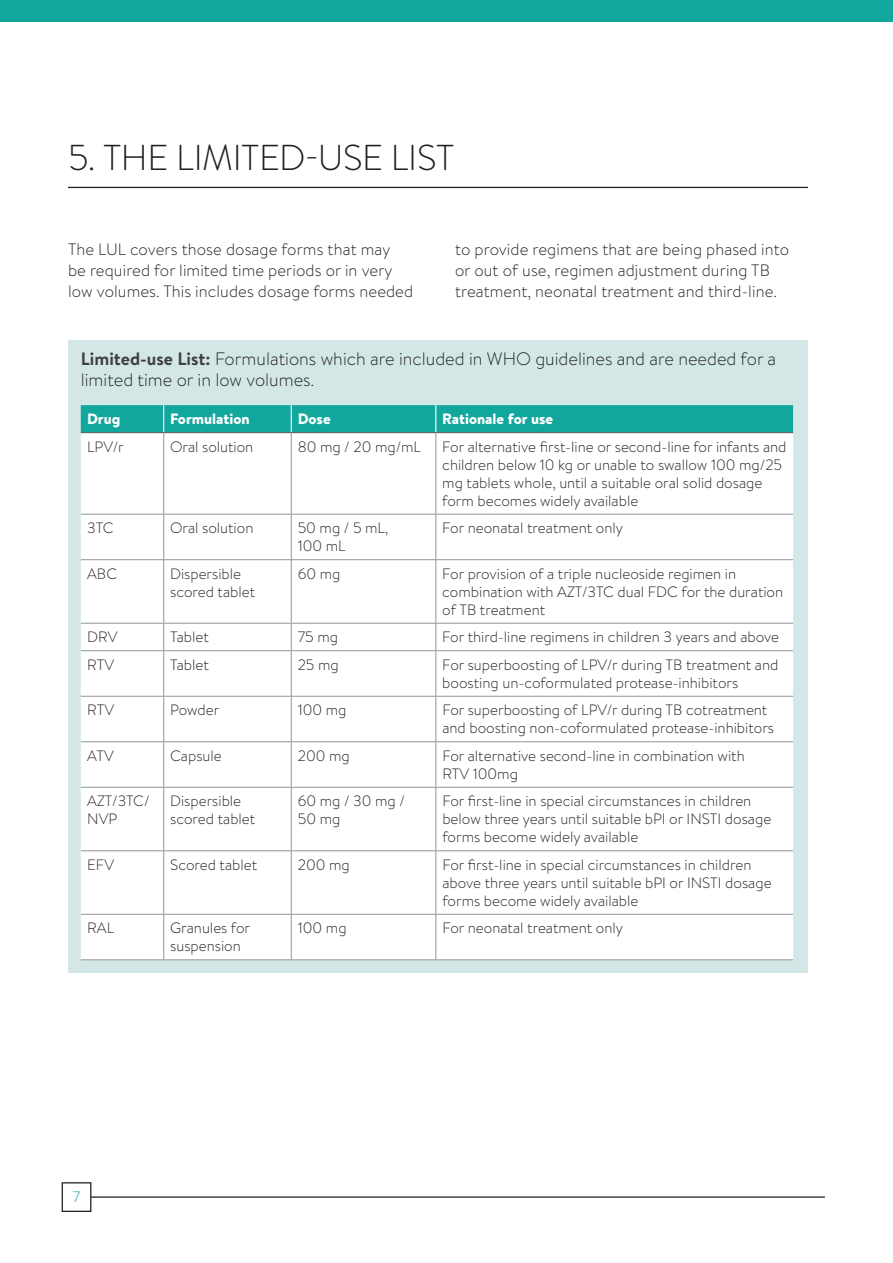
<style>
.page{position:relative;width:893px;height:1263px;background:#fff}
.page>*{position:absolute;margin:0;border:0;box-sizing:border-box;transform-origin:0 0}
.t1{font:300 36px "Brandon Text";letter-spacing:-.01em;color:#231f20}
.t2{font:300 18px/21px "Brandon Text";color:#231f20}
.t3{font:300 16.5px/21px "Brandon Text";letter-spacing:.005em;color:#231f20}
.t4{font:300 15px/18px "Brandon Text";color:#231f20}
.t5{font:900 15px "Brandon Text";color:#fff}
.t6{font:300 15px "Brandon Text";color:#12a79d}
.s1{font-weight:700;color:#3e3e3f}
</style>
<div class="page">
<div style="left:0;top:0;width:893px;height:21px;background:#12a79d"></div>
<hr style="left:68px;top:187px;width:740px;height:1px;background:#231f20">
<div style="left:68px;top:340px;width:740px;height:633px;background:#d3e8e6"></div>
<div style="left:81px;top:433px;width:712px;height:526px;background:#fff"></div>
<div style="left:81px;top:405px;width:712px;height:27px;background:#12a79d"></div>
<hr style="left:81px;top:432px;width:83px;height:1px;background:#57585a">
<hr style="left:164px;top:432px;width:127px;height:1px;background:#57585a">
<hr style="left:291px;top:432px;width:145px;height:1px;background:#57585a">
<hr style="left:436px;top:432px;width:357px;height:1px;background:#57585a">
<hr style="left:163px;top:433px;width:1px;height:81px;background:#939598">
<hr style="left:291px;top:433px;width:1px;height:81px;background:#939598">
<hr style="left:435px;top:433px;width:1px;height:81px;background:#939598">
<hr style="left:81px;top:514px;width:83px;height:1px;background:#939598">
<hr style="left:164px;top:514px;width:127px;height:1px;background:#939598">
<hr style="left:163px;top:515px;width:1px;height:44px;background:#939598">
<hr style="left:291px;top:514px;width:145px;height:1px;background:#939598">
<hr style="left:291px;top:515px;width:1px;height:44px;background:#939598">
<hr style="left:436px;top:514px;width:357px;height:1px;background:#939598">
<hr style="left:435px;top:515px;width:1px;height:44px;background:#939598">
<hr style="left:81px;top:559px;width:83px;height:1px;background:#939598">
<hr style="left:164px;top:559px;width:127px;height:1px;background:#939598">
<hr style="left:163px;top:560px;width:1px;height:63px;background:#939598">
<hr style="left:291px;top:559px;width:145px;height:1px;background:#939598">
<hr style="left:291px;top:560px;width:1px;height:63px;background:#939598">
<hr style="left:436px;top:559px;width:357px;height:1px;background:#939598">
<hr style="left:435px;top:560px;width:1px;height:63px;background:#939598">
<hr style="left:81px;top:623px;width:83px;height:1px;background:#939598">
<hr style="left:164px;top:623px;width:127px;height:1px;background:#939598">
<svg style="left:163px;top:624px;width:1px;height:26px"></svg>
<hr style="left:291px;top:623px;width:145px;height:1px;background:#939598">
<svg style="left:291px;top:624px;width:1px;height:26px"></svg>
<hr style="left:436px;top:623px;width:357px;height:1px;background:#939598">
<svg style="left:435px;top:624px;width:1px;height:26px"></svg>
<hr style="left:81px;top:650px;width:83px;height:1px;background:#939598">
<hr style="left:164px;top:650px;width:127px;height:1px;background:#939598">
<hr style="left:163px;top:651px;width:1px;height:45px;background:#939598">
<hr style="left:291px;top:650px;width:145px;height:1px;background:#939598">
<hr style="left:291px;top:651px;width:1px;height:45px;background:#939598">
<hr style="left:436px;top:650px;width:357px;height:1px;background:#939598">
<hr style="left:435px;top:651px;width:1px;height:45px;background:#939598">
<hr style="left:81px;top:696px;width:83px;height:1px;background:#939598">
<hr style="left:164px;top:696px;width:127px;height:1px;background:#939598">
<hr style="left:163px;top:697px;width:1px;height:44px;background:#939598">
<hr style="left:291px;top:696px;width:145px;height:1px;background:#939598">
<hr style="left:291px;top:697px;width:1px;height:44px;background:#939598">
<hr style="left:436px;top:696px;width:357px;height:1px;background:#939598">
<hr style="left:435px;top:697px;width:1px;height:44px;background:#939598">
<hr style="left:81px;top:741px;width:83px;height:1px;background:#939598">
<hr style="left:164px;top:741px;width:127px;height:1px;background:#939598">
<hr style="left:163px;top:742px;width:1px;height:45px;background:#939598">
<hr style="left:291px;top:741px;width:145px;height:1px;background:#939598">
<hr style="left:291px;top:742px;width:1px;height:45px;background:#939598">
<hr style="left:436px;top:741px;width:357px;height:1px;background:#939598">
<hr style="left:435px;top:742px;width:1px;height:45px;background:#939598">
<hr style="left:81px;top:787px;width:83px;height:1px;background:#939598">
<hr style="left:164px;top:787px;width:127px;height:1px;background:#939598">
<hr style="left:163px;top:788px;width:1px;height:62px;background:#939598">
<hr style="left:291px;top:787px;width:145px;height:1px;background:#939598">
<hr style="left:291px;top:788px;width:1px;height:62px;background:#939598">
<hr style="left:436px;top:787px;width:357px;height:1px;background:#939598">
<hr style="left:435px;top:788px;width:1px;height:62px;background:#939598">
<hr style="left:81px;top:850px;width:83px;height:1px;background:#939598">
<hr style="left:164px;top:850px;width:127px;height:1px;background:#939598">
<hr style="left:163px;top:851px;width:1px;height:63px;background:#939598">
<hr style="left:291px;top:850px;width:145px;height:1px;background:#939598">
<hr style="left:291px;top:851px;width:1px;height:63px;background:#939598">
<hr style="left:436px;top:850px;width:357px;height:1px;background:#939598">
<hr style="left:435px;top:851px;width:1px;height:63px;background:#939598">
<hr style="left:81px;top:914px;width:83px;height:1px;background:#939598">
<hr style="left:164px;top:914px;width:127px;height:1px;background:#939598">
<hr style="left:163px;top:915px;width:1px;height:44px;background:#939598">
<hr style="left:291px;top:914px;width:145px;height:1px;background:#939598">
<hr style="left:291px;top:915px;width:1px;height:44px;background:#939598">
<hr style="left:436px;top:914px;width:357px;height:1px;background:#939598">
<hr style="left:435px;top:915px;width:1px;height:44px;background:#939598">
<hr style="left:81px;top:959px;width:83px;height:1px;background:#939598">
<hr style="left:164px;top:959px;width:127px;height:1px;background:#939598">
<hr style="left:291px;top:959px;width:145px;height:1px;background:#939598">
<hr style="left:436px;top:959px;width:357px;height:1px;background:#939598">
<hr style="left:85px;top:1196px;width:740px;height:2px;background:#231f20">
<div style="left:62px;top:1183px;width:29px;height:28px;background:#fff"></div>
<div style="left:62px;top:1182px;width:29px;height:30px;border:1px solid #231f20"></div>
<h1 class="t1" style="left:68px;top:133px;width:388px">5. THE LIMITED-USE LIST</h1>
<p class="t3" style="left:68px;top:238px;width:347px">The LUL covers those dosage forms that may<br>be required for limited time periods or in very low volumes. This includes dosage forms needed</p>
<p class="t3" style="left:455px;top:238px;width:336px">to provide regimens that are being phased into or out of use, regimen adjustment during TB treatment, neonatal treatment and third-line.</p>
<p class="t2" style="left:81px;top:348px;width:697px"><span class="s1">Limited-use List:</span> Formulations which are included in WHO guidelines and are needed for a limited time or in low volumes.</p>
<p class="t5" style="left:87px;top:408px;width:35px">Drug</p>
<p class="t5" style="left:170px;top:408px;width:81px">Formulation</p>
<p class="t5" style="left:298px;top:408px;width:35px">Dose</p>
<p class="t5" style="left:442px;top:408px;width:112px">Rationale for use</p>
<p class="t4" style="left:87px;top:437px;width:38px">LPV/r</p>
<p class="t4" style="left:170px;top:437px;width:85px">Oral solution</p>
<p class="t4" style="left:298px;top:437px;width:125px">80 mg / 20 mg/mL</p>
<p class="t4" style="left:442px;top:437px;width:346px">For alternative first-line or second-line for infants and children below 10 kg or unable to swallow 100 mg/25 mg tablets whole, until a suitable oral solid dosage form becomes widely available</p>
<p class="t4" style="left:87px;top:518px;width:28px">3TC</p>
<p class="t4" style="left:170px;top:518px;width:85px">Oral solution</p>
<p class="t4" style="left:298px;top:518px;width:92px">50 mg / 5 mL,<br>100 mL</p>
<p class="t4" style="left:442px;top:518px;width:182px">For neonatal treatment only</p>
<p class="t4" style="left:87px;top:564px;width:31px">ABC</p>
<p class="t4" style="left:170px;top:564px;width:87px">Dispersible scored tablet</p>
<p class="t4" style="left:298px;top:564px;width:44px">60 mg</p>
<p class="t4" style="left:442px;top:564px;width:342px">For provision of a triple nucleoside regimen in combination with AZT/3TC dual FDC for the duration of TB treatment</p>
<p class="t4" style="left:87px;top:627px;width:32px">DRV</p>
<p class="t4" style="left:170px;top:627px;width:40px">Tablet</p>
<p class="t4" style="left:298px;top:627px;width:42px">75 mg</p>
<p class="t4" style="left:442px;top:627px;width:338px">For third-line regimens in children 3 years and above</p>
<p class="t4" style="left:87px;top:655px;width:28px">RTV</p>
<p class="t4" style="left:170px;top:655px;width:40px">Tablet</p>
<p class="t4" style="left:298px;top:655px;width:43px">25 mg</p>
<p class="t4" style="left:442px;top:655px;width:338px">For superboosting of LPV/r during TB treatment and boosting un-coformulated protease-inhibitors</p>
<p class="t4" style="left:87px;top:700px;width:28px">RTV</p>
<p class="t4" style="left:170px;top:700px;width:51px">Powder</p>
<p class="t4" style="left:298px;top:700px;width:50px">100 mg</p>
<p class="t4" style="left:442px;top:700px;width:333px">For superboosting of LPV/r during TB cotreatment and boosting non-coformulated protease-inhibitors</p>
<p class="t4" style="left:87px;top:746px;width:28px">ATV</p>
<p class="t4" style="left:170px;top:746px;width:53px">Capsule</p>
<p class="t4" style="left:298px;top:746px;width:54px">200 mg</p>
<p class="t4" style="left:442px;top:746px;width:304px">For alternative second-line in combination with<br>RTV 100mg</p>
<p class="t4" style="left:87px;top:791px;width:64px">AZT/3TC/<br>NVP</p>
<p class="t4" style="left:170px;top:791px;width:87px">Dispersible scored tablet</p>
<p class="t4" style="left:298px;top:791px;width:109px">60 mg / 30 mg /<br>50 mg</p>
<p class="t4" style="left:442px;top:791px;width:330px">For first-line in special circumstances in children below three years until suitable bPI or INSTI dosage forms become widely available</p>
<p class="t4" style="left:87px;top:855px;width:28px">EFV</p>
<p class="t4" style="left:170px;top:855px;width:89px">Scored tablet</p>
<p class="t4" style="left:298px;top:855px;width:54px">200 mg</p>
<p class="t4" style="left:442px;top:855px;width:331px">For first-line in special circumstances in children above three years until suitable bPI or INSTI dosage forms become widely available</p>
<p class="t4" style="left:87px;top:919px;width:28px">RAL</p>
<p class="t4" style="left:170px;top:919px;width:81px">Granules for suspension</p>
<p class="t4" style="left:298px;top:919px;width:50px">100 mg</p>
<p class="t4" style="left:442px;top:919px;width:182px">For neonatal treatment only</p>
<p class="t6" style="left:73px;top:1187px;width:9px">7</p>
</div>
